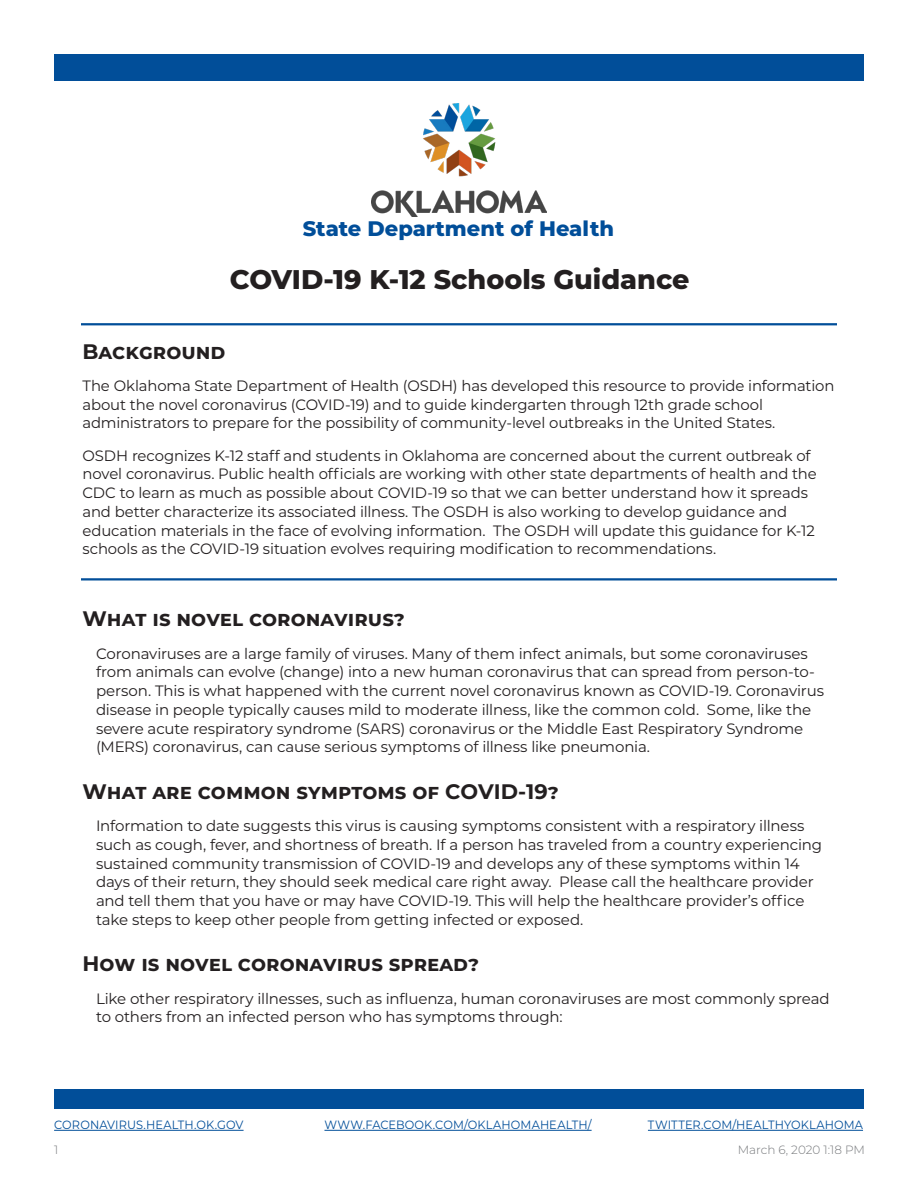
<style>
.page{position:relative;width:918px;height:1188px;background:#fff}
.page>*{position:absolute;margin:0;border:0;box-sizing:border-box;transform-origin:0 0}
.t1{font:800 27px "Montserrat";color:#231f20}
.Bullets-Circles{font:700 21px "Montserrat";color:#231f20}
.t2{font:800 21px "Montserrat";color:#014e99}
.Bullets-Circles-2{font:15px/18.8px "Montserrat";letter-spacing:-.01em;color:#231f20}
.t3{font:12px "Montserrat";letter-spacing:.01em;color:#014e99;scale:.95 1}
.t4{font:300 12px "Montserrat";letter-spacing:-.005em;color:#76787b}
</style>
<div class="page">
<hr style="left:324px;top:1130px;width:268px;height:1px;background:#014e99">
<div style="left:54px;top:1089px;width:810px;height:19px;background:#014e99"></div>
<hr style="left:54px;top:1130px;width:190px;height:1px;background:#014e99">
<hr style="left:648px;top:1130px;width:215px;height:1px;background:#014e99">
<div style="left:54px;top:54px;width:810px;height:27px;background:#014e99"></div>
<img style="left:371px;top:104px;width:176px;height:112px">
<hr style="left:81px;top:323px;width:756px;height:2px;background:#014e99">
<hr style="left:81px;top:578px;width:756px;height:2px;background:#014e99">
<p class="t2" style="left:303px;top:213px;width:313px">State Department of Health</p>
<p class="t1" style="left:230px;top:259px;width:461px">COVID-19 K-12 Schools Guidance</p>
<p class="Bullets-Circles" style="left:82px;top:336px;width:145px">Background</p>
<p class="Bullets-Circles-2" style="left:82px;top:376px;width:754px">The Oklahoma State Department of Health (OSDH) has developed this resource to provide information about the novel coronavirus (COVID-19) and to guide kindergarten through 12th grade school administrators to prepare for the possibility of community-level outbreaks in the United States.</p>
<p class="Bullets-Circles-2" style="left:82px;top:445px;width:736px">OSDH recognizes K-12 staff and students in Oklahoma are concerned about the current outbreak of novel coronavirus. Public health officials are working with other state departments of health and the CDC to learn as much as possible about COVID-19 so that we can better understand how it spreads and better characterize its associated illness. The OSDH is also working to develop guidance and education materials in the face of evolving information. The OSDH will update this guidance for K-12 schools as the COVID-19 situation evolves requiring modification to recommendations.</p>
<p class="Bullets-Circles" style="left:82px;top:604px;width:324px">What is novel coronavirus?</p>
<p class="Bullets-Circles-2" style="left:96px;top:643px;width:730px">Coronaviruses are a large family of viruses. Many of them infect animals, but some coronaviruses from animals can evolve (change) into a new human coronavirus that can spread from person-to&shy;person. This is what happened with the current novel coronavirus known as COVID-19. Coronavirus disease in people typically causes mild to moderate illness, like the common cold. Some, like the severe acute respiratory syndrome (SARS) coronavirus or the Middle East Respiratory Syndrome (MERS) coronavirus, can cause serious symptoms of illness like pneumonia.</p>
<p class="Bullets-Circles" style="left:82px;top:776px;width:478px">What are common symptoms of COVID-19?</p>
<p class="Bullets-Circles-2" style="left:96px;top:816px;width:728px">Information to date suggests this virus is causing symptoms consistent with a respiratory illness such as cough, fever, and shortness of breath. If a person has traveled from a country experiencing sustained community transmission of COVID-19 and develops any of these symptoms within 14 days of their return, they should seek medical care right away. Please call the healthcare provider and tell them that you have or may have COVID-19. This will help the healthcare provider’s office take steps to keep other people from getting infected or exposed.</p>
<p class="Bullets-Circles" style="left:82px;top:949px;width:398px">How is novel coronavirus spread?</p>
<p class="Bullets-Circles-2" style="left:96px;top:988px;width:735px">Like other respiratory illnesses, such as influenza, human coronaviruses are most commonly spread to others from an infected person who has symptoms through:</p>
<p class="t3" style="left:54px;top:1117px;width:201px">CORONAVIRUS.HEALTH.OK.GOV</p>
<p class="t3" style="left:324px;top:1117px;width:283px">WWW.FACEBOOK.COM/OKLAHOMAHEALTH/</p>
<p class="t3" style="left:648px;top:1117px;width:228px">TWITTER.COM/HEALTHYOKLAHOMA</p>
<p class="t4" style="left:54px;top:1142px;width:6px">1</p>
<p class="t4" style="left:738px;top:1142px;width:129px">March 6, 2020 1:18 PM</p>
</div>
